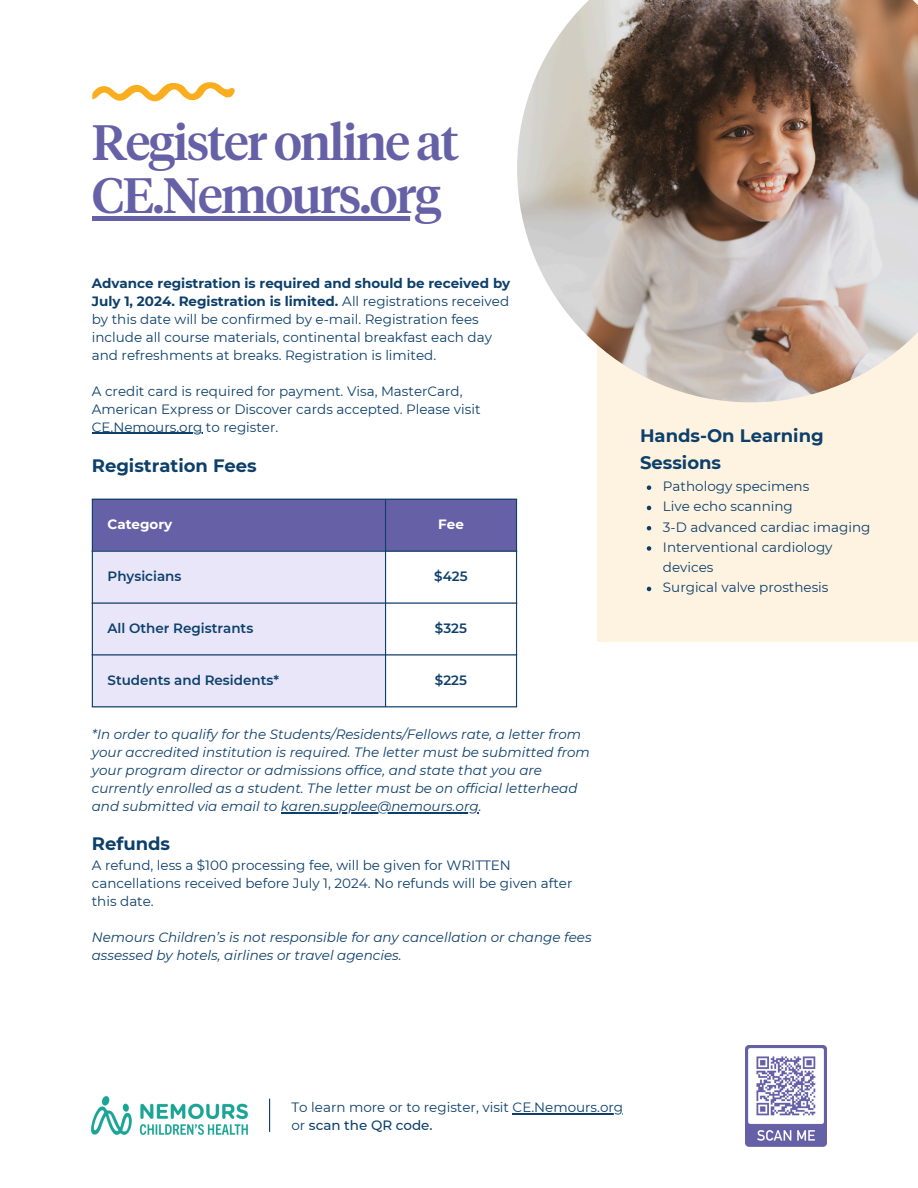
<style>
.page{position:relative;width:918px;height:1188px;background:#fff}
.page>*{position:absolute;margin:0;border:0;box-sizing:border-box;transform-origin:0 0}
.t1{font:500 49.5px "Tiempos Headline";letter-spacing:-.03em;color:#6660a6}
.t2{font:700 18px/27px "Montserrat";color:#0d3f6b}
.t3{font:13.5px/18px "Montserrat";color:#0d3f6b}
.t4{font:italic 13.5px/18px "Montserrat";color:#0d3f6b}
.t5{font:600 13.5px "Montserrat";color:#0d3f6b}
.t6{font:500 13.5px "Montserrat";color:#0d3f6b}
.t7{font:700 13.5px "Montserrat";color:#fff}
.s1{font-weight:700}
.s2{font-weight:400}
</style>
<div class="page">
<svg style="left:92px;top:82px;width:143px;height:20px"></svg>
<div style="left:598px;top:0;width:320px;height:642px;background:#fef3e0"></div>
<div style="left:93px;top:500px;width:423px;height:51px;background:#6660a6"></div>
<div style="left:93px;top:552px;width:292px;height:154px;background:#e8e6f8"></div>
<hr style="left:92px;top:500px;width:1px;height:206px;background:#0d3f6b">
<hr style="left:385px;top:500px;width:1px;height:206px;background:#0d3f6b">
<hr style="left:516px;top:500px;width:1px;height:206px;background:#0d3f6b">
<hr style="left:92px;top:499px;width:425px;height:1px;background:#0d3f6b">
<hr style="left:92px;top:551px;width:425px;height:1px;background:#0d3f6b">
<hr style="left:92px;top:602px;width:425px;height:2px;background:#0d3f6b">
<hr style="left:92px;top:654px;width:425px;height:2px;background:#0d3f6b">
<hr style="left:92px;top:706px;width:425px;height:1px;background:#0d3f6b">
<img style="left:517px;top:0;width:401px;height:402px">
<svg style="left:647px;top:485px;width:4px;height:5px"></svg>
<svg style="left:647px;top:506px;width:4px;height:4px"></svg>
<svg style="left:647px;top:526px;width:4px;height:4px"></svg>
<svg style="left:647px;top:546px;width:4px;height:5px"></svg>
<svg style="left:647px;top:587px;width:4px;height:4px"></svg>
<hr style="left:92px;top:216px;width:348px;height:4px;background:#6660a6">
<hr style="left:92px;top:433px;width:110px;height:1px;background:#0d3f6b">
<hr style="left:281px;top:812px;width:198px;height:1px;background:#0d3f6b">
<hr style="left:269px;top:1099px;width:1px;height:33px;background:#0d3f6b">
<img style="left:745px;top:1046px;width:81px;height:101px">
<img style="left:92px;top:1096px;width:155px;height:38px">
<hr style="left:513px;top:1113px;width:110px;height:1px;background:#0d3f6b">
<p class="t1" style="left:92px;top:112px;width:369px">Register online at</p>
<p class="t1" style="left:92px;top:165px;width:351px">CE.Nemours.org</p>
<p class="t3" style="left:92px;top:274px;width:420px"><span class="s1">Advance registration is required and should be received by July 1, 2024. Registration is limited.</span> All registrations received by this date will be confirmed by e-mail. Registration fees include all course materials, continental breakfast each day and refreshments at breaks. Registration is limited.</p>
<p class="t3" style="left:92px;top:382px;width:390px">A credit card is required for payment. Visa, MasterCard,<br>American Express or Discover cards accepted. Please visit</p>
<p class="t3" style="left:92px;top:418px;width:188px">CE.Nemours.org to register.</p>
<p class="t2" style="left:92px;top:452px;width:167px">Registration Fees</p>
<p class="t7" style="left:108px;top:516px;width:66px">Category</p>
<h2 class="t7" style="left:438px;top:516px;width:27px">Fee</h2>
<p class="t5" style="left:108px;top:568px;width:75px">Physicians</p>
<p class="t5" style="left:434px;top:568px;width:35px">$425</p>
<p class="t5" style="left:108px;top:620px;width:147px">All Other Registrants</p>
<p class="t5" style="left:435px;top:620px;width:34px">$325</p>
<p class="t5" style="left:108px;top:672px;width:173px">Students and Residents*</p>
<p class="t5" style="left:435px;top:672px;width:34px">$225</p>
<p class="t4" style="left:92px;top:725px;width:500px">*In order to qualify for the Students/Residents/Fellows rate, a letter from your accredited institution is required. The letter must be submitted from your program director or admissions office, and state that you are currently enrolled as a student. The letter must be on official letterhead and submitted via email to karen.supplee@nemours.org.</p>
<p class="t2" style="left:92px;top:830px;width:80px">Refunds</p>
<p class="t3" style="left:92px;top:856px;width:482px">A refund, less a $100 processing fee, will be given for WRITTEN cancellations received before July 1, 2024. No refunds will be given after this date.</p>
<p class="t4" style="left:92px;top:928px;width:501px">Nemours Children’s is not responsible for any cancellation or change fees</p>
<p class="t4" style="left:92px;top:946px;width:311px">assessed by hotels, airlines or travel agencies.</p>
<p class="t2" style="left:640px;top:422px;width:185px">Hands-On Learning<br>Sessions</p>
<p class="t3" style="left:663px;top:477px;width:148px">Pathology specimens</p>
<h2 class="t3" style="left:663px;top:497px;width:131px">Live echo scanning</h2>
<p class="t3" style="left:663px;top:518px;width:209px">3-D advanced cardiac imaging</p>
<p class="t3" style="left:663px;top:537px;width:171px;line-height:20.2px">Interventional cardiology devices</p>
<p class="t3" style="left:663px;top:578px;width:167px">Surgical valve prosthesis</p>
<p class="t3" style="left:292px;top:1098px;width:333px">To learn more or to register, visit CE.Nemours.org</p>
<p class="t6" style="left:292px;top:1117px;width:143px"><span class="s2">or</span> scan the QR code.</p>
</div>
